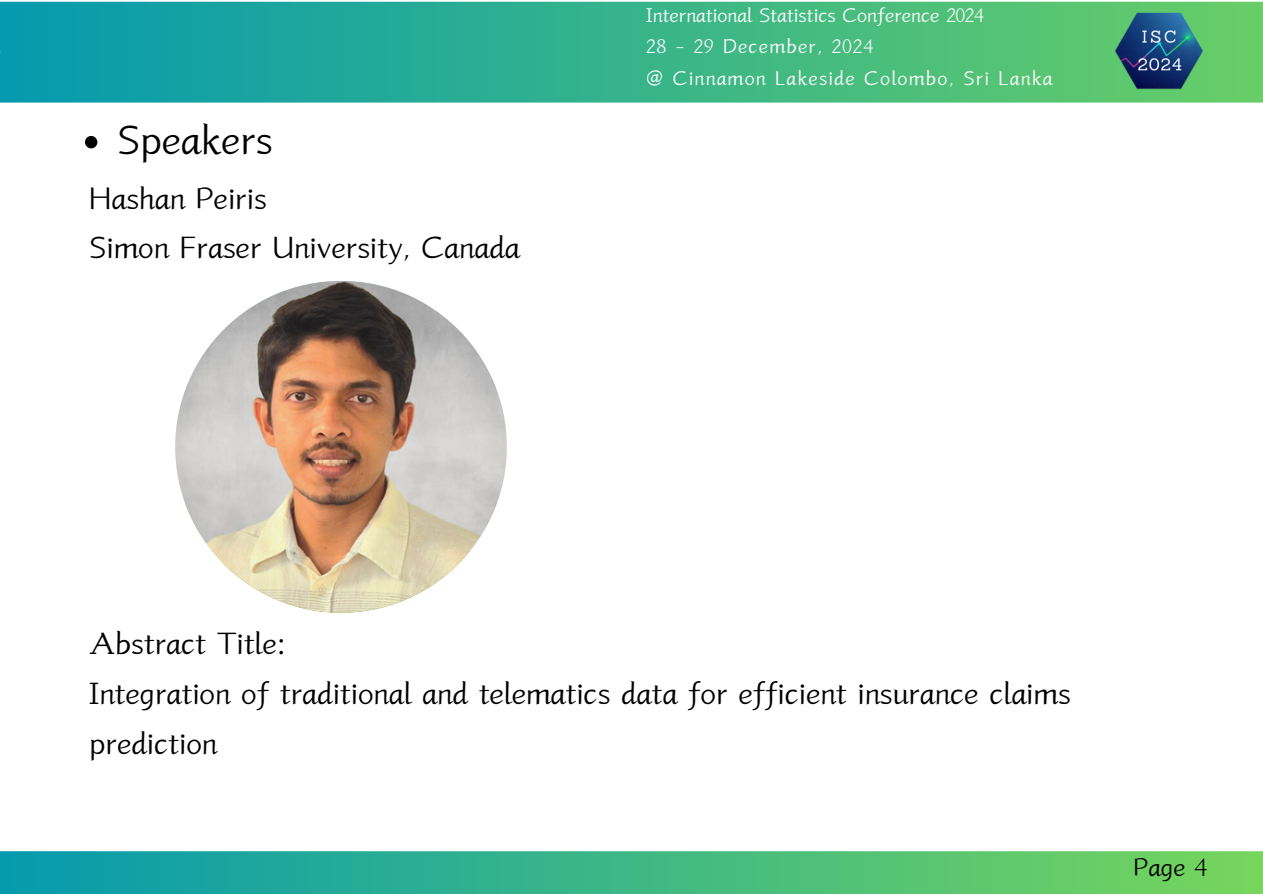
<style>
.page{position:relative;width:1263px;height:894px;background:#fff}
.page>*{position:absolute;margin:0;border:0;box-sizing:border-box;transform-origin:0 0}
.t1{font:48px "Canva Zhou Yi Qing Ke Ben Latin";color:#000}
.t2{font:36px/49.5px "Canva Zhou Yi Qing Ke Ben Latin";color:#000}
.t3{font:30px "Canva Zhou Yi Qing Ke Ben Latin";color:#000}
.t4{font:23.25px "Canva Zhou Yi Qing Ke Ben Latin";letter-spacing:.055em;color:#fff}
.t5{font:23.25px "Canva Zhou Yi Qing Ke Ben Latin";color:#fff}
</style>
<div class="page">
<svg style="left:0;top:2px;width:1263px;height:101px;background:#34b28c"></svg>
<img style="left:1108px;top:12px;width:96px;height:81px">
<svg style="left:0;top:851px;width:1263px;height:42px;background:#3fb785"></svg>
<img style="left:175px;top:281px;width:332px;height:331px;border-radius:50%">
<svg style="left:85px;top:136px;width:12px;height:12px"></svg>
<h2 class="t1" style="left:117px;top:115px;width:157px">Speakers</h2>
<p class="t2" style="left:89px;top:173px;width:432px">Hashan Peiris<br>Simon Fraser University, Canada</p>
<p class="t5" style="left:646px;top:3px;width:339px">International Statistics Conference 2024</p>
<p class="t4" style="left:646px;top:35px;width:228px">28 - 29 December, 2024</p>
<p class="t4" style="left:646px;top:66px;width:408px">@ Cinnamon Lakeside Colombo, Sri Lanka</p>
<p class="t2" style="left:89px;top:618px;width:983px">Abstract Title:<br>Integration of traditional and telematics data for efficient insurance claims prediction</p>
<p class="t3" style="left:1133px;top:852px;width:74px">Page 4</p>
</div>
